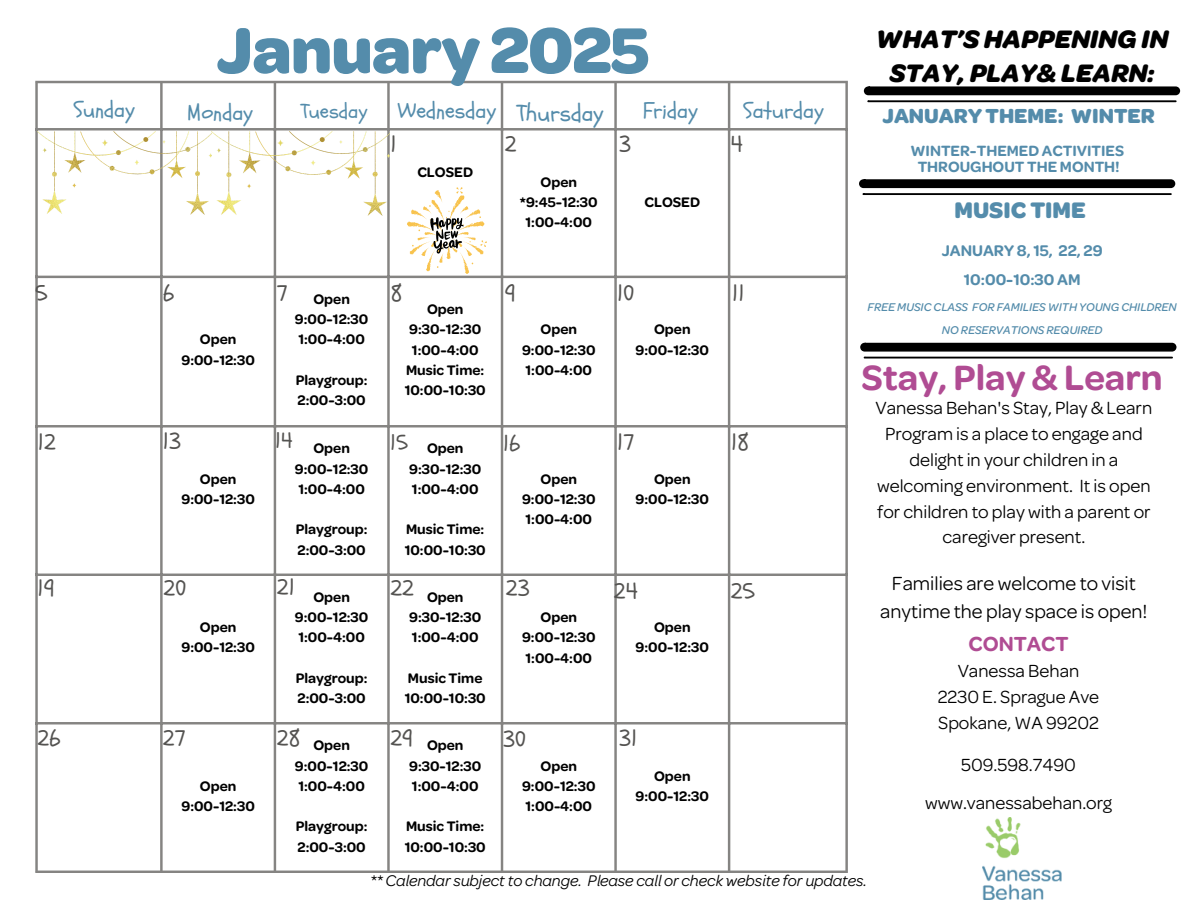
<style>
.page{position:relative;width:1188px;height:918px;background:#fff}
.page>*{position:absolute;margin:0;border:0;box-sizing:border-box;transform-origin:0 0}
.t1{font:700 69px "Omnes";letter-spacing:-.02em;color:#548cab}
.t2{font:600 37.5px "Omnes";color:#b04c93}
.t3{font:italic 700 27px/33.8px "Omnes";color:#000;text-align:center}
.t4{font:700 24px "Omnes";color:#548cab}
.t5{font:23.85px "Schoolbell";color:#548cab}
.t6{font:23.1px "Schoolbell";color:#545351}
.t7{font:22.5px "Schoolbell";color:#545351}
.t8{font:22.35px "Schoolbell";color:#548cab}
.t9{font:22.2px "Schoolbell";color:#548cab}
.t10{font:22.05px "Schoolbell";color:#545351}
.t11{font:700 21.75px "Omnes";color:#548cab}
.t12{font:600 21.75px "Omnes";color:#b04c93}
.t13{font:20.85px "Schoolbell";color:#548cab}
.t14{font:20.25px/28.2px "Omnes";color:#000;text-align:center}
.t15{font:18.75px/25.8px "Omnes";color:#000;text-align:center}
.t16{font:italic 16.5px "Omnes";color:#000}
.t17{font:600 16.5px "Omnes";color:#548cab}
.t18{font:600 15.9px "Omnes";color:#548cab}
.t19{font:600 14.7px "Omnes";color:#000}
.t20{font:italic 500 12px "Omnes";color:#548cab}
</style>
<div class="page">
<hr style="left:35px;top:83px;width:3px;height:788px;background:#858482">
<hr style="left:160px;top:83px;width:3px;height:788px;background:#858482">
<hr style="left:274px;top:83px;width:2px;height:788px;background:#858482">
<hr style="left:387px;top:83px;width:3px;height:788px;background:#858482">
<hr style="left:501px;top:83px;width:2px;height:788px;background:#858482">
<hr style="left:614px;top:83px;width:3px;height:788px;background:#858482">
<hr style="left:728px;top:83px;width:2px;height:788px;background:#858482">
<hr style="left:845px;top:83px;width:3px;height:788px;background:#858482">
<hr style="left:35px;top:81px;width:813px;height:2px;background:#858482">
<hr style="left:35px;top:128px;width:813px;height:2px;background:#858482">
<hr style="left:35px;top:276px;width:813px;height:2px;background:#858482">
<hr style="left:35px;top:425px;width:813px;height:2px;background:#858482">
<hr style="left:35px;top:574px;width:813px;height:2px;background:#858482">
<hr style="left:35px;top:722px;width:813px;height:2px;background:#858482">
<hr style="left:35px;top:871px;width:813px;height:2px;background:#858482">
<img style="left:983px;top:817px;width:79px;height:82px">
<svg style="left:864px;top:86px;width:316px;height:16px"></svg>
<svg style="left:860px;top:343px;width:316px;height:16px"></svg>
<svg style="left:859px;top:179px;width:316px;height:16px"></svg>
<svg style="left:407px;top:187px;width:80px;height:87px"></svg>
<img style="left:38px;top:131px;width:173px;height:83px">
<img style="left:211px;top:131px;width:178px;height:85px">
<p class="t1" style="left:216px;top:24px;width:435px">January2025</p>
<p class="t8" style="left:74px;top:95px;width:62px">Sunday</p>
<p class="t8" style="left:187px;top:98px;width:67px">Monday</p>
<p class="t13" style="left:301px;top:98px;width:68px">Tuesday</p>
<p class="t9" style="left:398px;top:96px;width:100px">Wednesday</p>
<p class="t5" style="left:517px;top:97px;width:88px">Thursday</p>
<p class="t9" style="left:643px;top:96px;width:56px">Friday</p>
<p class="t6" style="left:390px;top:129px;width:8px">1</p>
<h1 class="t19" style="left:417px;top:166px;width:57px">CLOSED</h1>
<p class="t6" style="left:505px;top:129px;width:13px">2</p>
<p class="t6" style="left:619px;top:129px;width:14px">3</p>
<h3 class="t19" style="left:541px;top:177px;width:38px">Open</h3>
<p class="t19" style="left:520px;top:197px;width:79px">*9:45-12:30</p>
<p class="t19" style="left:526px;top:217px;width:68px">1:00-4:00</p>
<p class="t19" style="left:644px;top:197px;width:57px">CLOSED</p>
<p class="t9" style="left:744px;top:96px;width:82px">Saturday</p>
<p class="t6" style="left:731px;top:129px;width:14px">4</p>
<p class="t6" style="left:35px;top:278px;width:14px">5</p>
<p class="t6" style="left:163px;top:278px;width:13px">6</p>
<p class="t6" style="left:277px;top:278px;width:13px">7</p>
<p class="t6" style="left:391px;top:278px;width:13px">8</p>
<p class="t6" style="left:505px;top:278px;width:12px">9</p>
<h5 class="t6" style="left:617px;top:278px;width:19px">10</h5>
<p class="t6" style="left:732px;top:278px;width:14px">11</p>
<p class="t19" style="left:313px;top:294px;width:38px">Open</p>
<p class="t19" style="left:295px;top:314px;width:75px">9:00-12:30</p>
<p class="t19" style="left:298px;top:334px;width:68px">1:00-4:00</p>
<p class="t19" style="left:296px;top:375px;width:73px">Playgroup:</p>
<p class="t19" style="left:298px;top:395px;width:70px">2:00-3:00</p>
<p class="t19" style="left:427px;top:304px;width:38px">Open</p>
<p class="t19" style="left:409px;top:324px;width:74px">9:30-12:30</p>
<p class="t19" style="left:412px;top:344px;width:68px">1:00-4:00</p>
<p class="t19" style="left:406px;top:365px;width:80px">Music Time:</p>
<p class="t19" style="left:405px;top:385px;width:83px">10:00-10:30</p>
<p class="t19" style="left:541px;top:324px;width:38px">Open</p>
<p class="t19" style="left:522px;top:344px;width:75px">9:00-12:30</p>
<p class="t19" style="left:526px;top:365px;width:68px">1:00-4:00</p>
<p class="t19" style="left:654px;top:324px;width:38px">Open</p>
<p class="t19" style="left:636px;top:344px;width:75px">9:00-12:30</p>
<p class="t19" style="left:200px;top:334px;width:38px">Open</p>
<p class="t19" style="left:181px;top:355px;width:75px">9:00-12:30</p>
<p class="t10" style="left:275px;top:426px;width:19px">14</p>
<p class="t6" style="left:38px;top:427px;width:20px">12</p>
<h5 class="t6" style="left:163px;top:426px;width:20px">13</h5>
<p class="t10" style="left:390px;top:428px;width:19px">15</p>
<p class="t7" style="left:503px;top:428px;width:19px">16</p>
<h5 class="t6" style="left:617px;top:427px;width:19px">17</h5>
<p class="t19" style="left:313px;top:443px;width:38px">Open</p>
<p class="t19" style="left:295px;top:463px;width:75px">9:00-12:30</p>
<p class="t19" style="left:298px;top:484px;width:68px">1:00-4:00</p>
<p class="t19" style="left:296px;top:524px;width:73px">Playgroup:</p>
<p class="t19" style="left:298px;top:544px;width:70px">2:00-3:00</p>
<p class="t19" style="left:427px;top:443px;width:38px">Open</p>
<p class="t19" style="left:409px;top:463px;width:74px">9:30-12:30</p>
<p class="t19" style="left:412px;top:484px;width:68px">1:00-4:00</p>
<p class="t19" style="left:406px;top:524px;width:80px">Music Time:</p>
<p class="t19" style="left:405px;top:544px;width:83px">10:00-10:30</p>
<p class="t19" style="left:200px;top:474px;width:38px">Open</p>
<p class="t19" style="left:181px;top:494px;width:75px">9:00-12:30</p>
<p class="t19" style="left:541px;top:474px;width:38px">Open</p>
<p class="t19" style="left:522px;top:494px;width:75px">9:00-12:30</p>
<p class="t19" style="left:526px;top:514px;width:68px">1:00-4:00</p>
<p class="t19" style="left:654px;top:474px;width:38px">Open</p>
<p class="t19" style="left:636px;top:494px;width:75px">9:00-12:30</p>
<h6 class="t6" style="left:37px;top:573px;width:19px">19</h6>
<h5 class="t6" style="left:163px;top:573px;width:24px">20</h5>
<p class="t6" style="left:277px;top:572px;width:20px">21</p>
<p class="t6" style="left:506px;top:573px;width:25px">23</p>
<p class="t6" style="left:614px;top:576px;width:25px">24</p>
<p class="t6" style="left:390px;top:573px;width:25px">22</p>
<p class="t19" style="left:313px;top:592px;width:38px">Open</p>
<p class="t19" style="left:295px;top:612px;width:75px">9:00-12:30</p>
<p class="t19" style="left:298px;top:632px;width:68px">1:00-4:00</p>
<p class="t19" style="left:296px;top:673px;width:73px">Playgroup:</p>
<p class="t19" style="left:298px;top:693px;width:70px">2:00-3:00</p>
<p class="t19" style="left:427px;top:592px;width:38px">Open</p>
<p class="t19" style="left:409px;top:612px;width:74px">9:30-12:30</p>
<p class="t19" style="left:412px;top:632px;width:68px">1:00-4:00</p>
<p class="t19" style="left:408px;top:673px;width:76px">Music Time</p>
<p class="t19" style="left:405px;top:693px;width:83px">10:00-10:30</p>
<p class="t19" style="left:541px;top:612px;width:38px">Open</p>
<p class="t19" style="left:522px;top:632px;width:75px">9:00-12:30</p>
<p class="t19" style="left:526px;top:652px;width:68px">1:00-4:00</p>
<p class="t19" style="left:200px;top:622px;width:38px">Open</p>
<p class="t19" style="left:181px;top:642px;width:75px">9:00-12:30</p>
<p class="t19" style="left:654px;top:622px;width:38px">Open</p>
<p class="t19" style="left:636px;top:642px;width:75px">9:00-12:30</p>
<p class="t6" style="left:37px;top:723px;width:25px">26</p>
<p class="t6" style="left:163px;top:723px;width:24px">27</p>
<p class="t6" style="left:277px;top:723px;width:25px">28</p>
<p class="t6" style="left:390px;top:723px;width:24px">29</p>
<p class="t6" style="left:503px;top:724px;width:24px">30</p>
<p class="t19" style="left:313px;top:740px;width:38px">Open</p>
<p class="t19" style="left:295px;top:760px;width:75px">9:00-12:30</p>
<p class="t19" style="left:298px;top:781px;width:68px">1:00-4:00</p>
<p class="t19" style="left:296px;top:821px;width:73px">Playgroup:</p>
<p class="t19" style="left:298px;top:841px;width:70px">2:00-3:00</p>
<p class="t19" style="left:427px;top:740px;width:38px">Open</p>
<p class="t19" style="left:409px;top:760px;width:74px">9:30-12:30</p>
<p class="t19" style="left:412px;top:781px;width:68px">1:00-4:00</p>
<p class="t19" style="left:406px;top:821px;width:80px">Music Time:</p>
<p class="t19" style="left:405px;top:841px;width:83px">10:00-10:30</p>
<p class="t19" style="left:541px;top:760px;width:38px">Open</p>
<p class="t19" style="left:522px;top:781px;width:75px">9:00-12:30</p>
<p class="t19" style="left:526px;top:801px;width:68px">1:00-4:00</p>
<p class="t19" style="left:200px;top:781px;width:38px">Open</p>
<p class="t19" style="left:181px;top:801px;width:75px">9:00-12:30</p>
<h4 class="t6" style="left:619px;top:723px;width:20px">31</h4>
<p class="t19" style="left:654px;top:771px;width:38px">Open</p>
<p class="t19" style="left:636px;top:791px;width:75px">9:00-12:30</p>
<h5 class="t6" style="left:731px;top:427px;width:19px">18</h5>
<p class="t6" style="left:731px;top:576px;width:26px">25</p>
<p class="t3" style="left:876px;top:24px;width:294px">WHAT’S HAPPENING IN<br>STAY, PLAY&amp; LEARN:</p>
<h4 class="t11" style="left:882px;top:107px;width:274px">JANUARY THEME: WINTER</h4>
<p class="t18" style="left:911px;top:145px;width:215px">WINTER-THEMED ACTIVITIES</p>
<p class="t18" style="left:918px;top:161px;width:204px">THROUGHOUT THE MONTH!</p>
<p class="t4" style="left:954px;top:201px;width:133px">MUSIC TIME</p>
<p class="t17" style="left:942px;top:245px;width:162px">JANUARY 8, 15, 22, 29</p>
<p class="t17" style="left:964px;top:274px;width:118px">10:00-10:30 AM</p>
<p class="t20" style="left:868px;top:303px;width:311px">FREE MUSIC CLASS FOR FAMILIES WITH YOUNG CHILDREN</p>
<p class="t20" style="left:942px;top:326px;width:162px">NO RESERVATIONS REQUIRED</p>
<p class="t2" style="left:861px;top:363px;width:303px">Stay, Play &amp; Learn</p>
<p class="t15" style="left:876px;top:397px;width:278px">Vanessa Behan's Stay, Play &amp; Learn<br>Program is a place to engage and delight in your children in a welcoming environment. It is open for children to play with a parent or caregiver present.</p>
<h5 class="t14" style="left:880px;top:571px;width:269px">Families are welcome to visit anytime the play space is open!</h5>
<p class="t12" style="left:969px;top:636px;width:102px">CONTACT</p>
<p class="t15" style="left:938px;top:660px;width:163px">Vanessa Behan<br>2230 E. Sprague Ave<br>Spokane, WA 99202</p>
<p class="t15" style="left:961px;top:753px;width:116px">509.598.7490</p>
<p class="t15" style="left:925px;top:791px;width:188px">www.vanessabehan.org</p>
<p class="t16" style="left:370px;top:875px;width:498px">** Calendar subject to change. Please call or check website for updates.</p>
</div>
